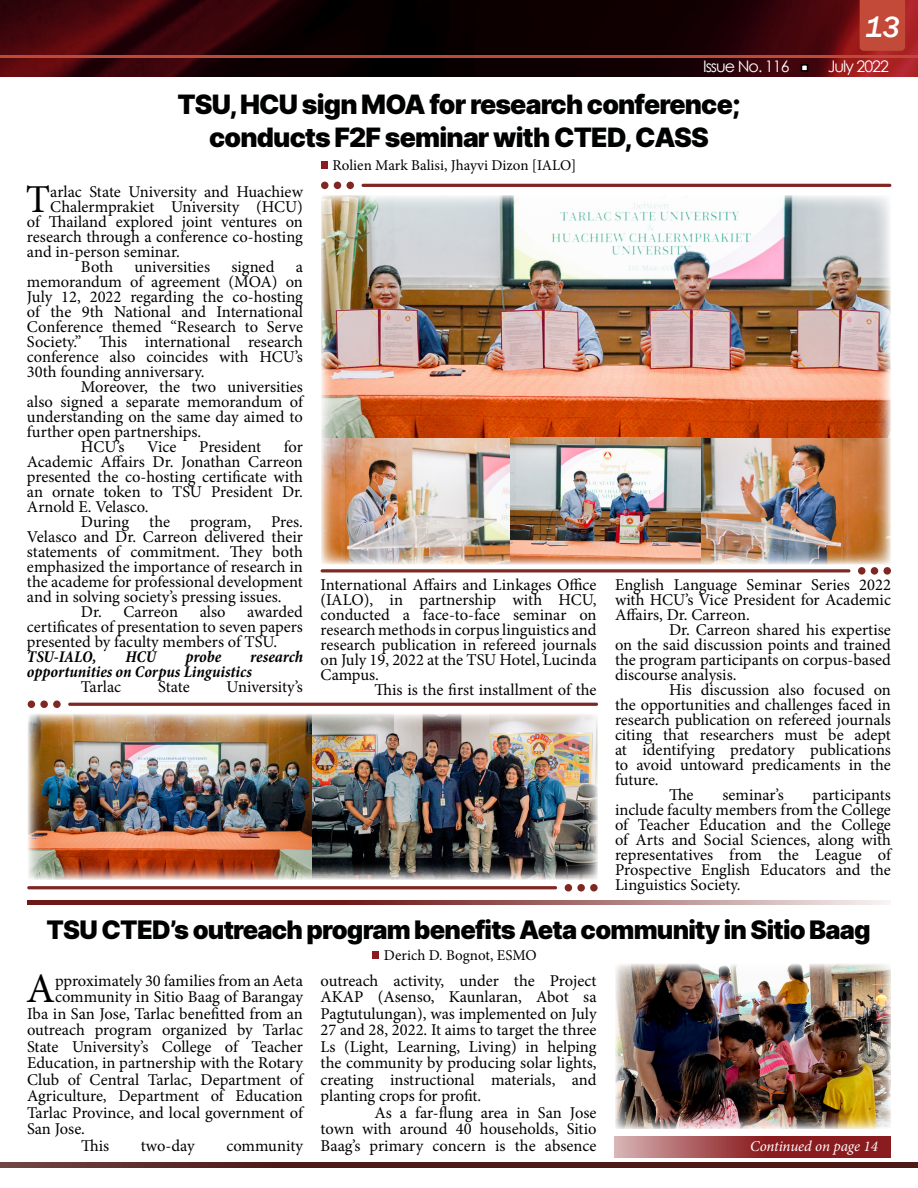
<style>
.page{position:relative;width:918px;height:1188px;background:#fff}
.page>*{position:absolute;margin:0;border:0;box-sizing:border-box;transform-origin:0 0}
.t1{font:41.85px "Minion Pro";color:#000}
.t2{font:39.6px "Minion Pro";color:#000}
.t3{font:italic 500 30px "Franklin Gothic";color:#fff}
.t4{font:900 26.7px/33px "Inter";letter-spacing:-.03em;color:#000101;text-align:center}
.t5{font:900 25.5px "Inter";letter-spacing:-.03em;color:#000101}
.t6{font:16.5px/15px "Minion Pro";color:#000;text-align:justify}
.t7{font:italic 700 condensed 16.5px/15px "Minion Pro";letter-spacing:-.005em;color:#000}
.t8{font:15.9px "Century Gothic";letter-spacing:-.06em;color:#fff}
.t9{font:15px "Minion Pro";color:#000}
.t10{font:italic 15px "Minion Pro";letter-spacing:-.01em;color:#fff}
</style>
<div class="page">
<div style="left:0;top:1161px;width:918px;height:18px;background:#41ad49;opacity:.27"></div>
<div style="left:321px;top:162px;width:6px;height:7px;background:#8a1b1e"></div>
<div style="left:0;top:0;width:918px;height:79px;background:#41ad49;opacity:.27"></div>
<div style="left:0;top:45px;width:918px;height:15px;background:#41ad49;opacity:.27"></div>
<div style="left:847px;top:0;width:71px;height:52px;background:#41ad49;opacity:.27"></div>
<svg style="left:801px;top:64px;width:7px;height:8px"></svg>
<hr style="left:362px;top:184px;width:529px;height:3px;background:#7f2723;border-radius:2px">
<div style="left:321px;top:182px;width:7px;height:7px;background:#7f2723;border-radius:50%"></div>
<div style="left:334px;top:182px;width:7px;height:7px;background:#7f2723;border-radius:50%"></div>
<div style="left:346px;top:182px;width:8px;height:7px;background:#7f2723;border-radius:50%"></div>
<hr style="left:68px;top:703px;width:530px;height:3px;background:#7f2723;border-radius:2px">
<div style="left:28px;top:701px;width:7px;height:7px;background:#7f2723;border-radius:50%"></div>
<div style="left:40px;top:701px;width:8px;height:7px;background:#7f2723;border-radius:50%"></div>
<div style="left:53px;top:701px;width:8px;height:7px;background:#7f2723;border-radius:50%"></div>
<hr style="left:321px;top:569px;width:529px;height:3px;background:#7f2723;border-radius:2px">
<div style="left:884px;top:567px;width:7px;height:8px;background:#7f2723;border-radius:50%"></div>
<div style="left:871px;top:567px;width:7px;height:8px;background:#7f2723;border-radius:50%"></div>
<div style="left:858px;top:567px;width:8px;height:8px;background:#7f2723;border-radius:50%"></div>
<hr style="left:27px;top:886px;width:530px;height:3px;background:#7f2723;border-radius:2px">
<div style="left:590px;top:884px;width:8px;height:8px;background:#7f2723;border-radius:50%"></div>
<div style="left:577px;top:884px;width:8px;height:8px;background:#7f2723;border-radius:50%"></div>
<div style="left:565px;top:884px;width:7px;height:8px;background:#7f2723;border-radius:50%"></div>
<img style="left:321px;top:195px;width:570px;height:369px">
<img style="left:28px;top:714px;width:570px;height:165px">
<div style="left:14px;top:890px;width:890px;height:15px;background:#41ad49;opacity:.27"></div>
<div style="left:372px;top:951px;width:7px;height:8px;background:#8a1b1e"></div>
<img style="left:615px;top:964px;width:276px;height:165px">
<svg style="left:614px;top:1136px;width:276px;height:22px;background:#9e4346"></svg>
<h3 class="t3" style="left:865px;top:9px;width:37px">13</h3>
<p class="t8" style="left:703px;top:55px;width:88px">Issue No. 116</p>
<p class="t8" style="left:828px;top:55px;width:63px">July 2022</p>
<h3 class="t4" style="left:177px;top:87px;width:565px">TSU, HCU sign MOA for research conference; conducts F2F seminar with CTED, CASS</h3>
<p class="t9" style="left:333px;top:155px;width:245px">Rolien Mark Balisi, Jhayvi Dizon [IALO]</p>
<h2 class="t2" style="left:26px;top:173px;width:26px">T</h2>
<p class="t6" style="left:50px;top:185px;width:254px">arlac State University and Huachiew</p>
<p class="t6" style="left:50px;top:200px;width:254px">Chalermprakiet University (HCU)</p>
<p class="t6" style="left:27px;top:215px;width:277px">of Thailand explored joint ventures on</p>
<p class="t6" style="left:27px;top:230px;width:277px">research through a conference co-hosting</p>
<p class="t6" style="left:27px;top:245px;width:154px">and in-person seminar.</p>
<p class="t6" style="left:81px;top:260px;width:34px">Both</p>
<p class="t6" style="left:135px;top:260px;width:77px">universities</p>
<p class="t6" style="left:231px;top:260px;width:45px">signed</p>
<p class="t6" style="left:27px;top:260px;width:278px;text-indent:269px">a memorandum of agreement (MOA) on July 12, 2022 regarding the co-hosting of the 9th National and International Conference themed “Research to Serve Society.” This international research conference also coincides with HCU’s 30th founding anniversary.</p>
<p class="t6" style="left:81px;top:380px;width:223px">Moreover, the two universities</p>
<p class="t6" style="left:27px;top:395px;width:278px">also signed a separate memorandum of</p>
<p class="t6" style="left:27px;top:410px;width:278px">understanding on the same day aimed to</p>
<p class="t6" style="left:27px;top:425px;width:176px">further open partnerships.</p>
<p class="t6" style="left:81px;top:440px;width:45px">HCU’s</p>
<p class="t6" style="left:147px;top:440px;width:31px">Vice</p>
<p class="t6" style="left:199px;top:440px;width:64px">President</p>
<p class="t6" style="left:27px;top:440px;width:278px;text-indent:257px">for Academic Affairs Dr. Jonathan Carreon presented the co-hosting certificate with an ornate token to TSU President Dr.<br>Arnold E. Velasco.</p>
<p class="t6" style="left:81px;top:515px;width:224px">During the program, Pres.</p>
<p class="t6" style="left:27px;top:530px;width:277px">Velasco and Dr. Carreon delivered their</p>
<p class="t6" style="left:27px;top:545px;width:278px">statements of commitment. They both</p>
<p class="t6" style="left:27px;top:560px;width:277px">emphasized the importance of research in</p>
<p class="t6" style="left:27px;top:575px;width:278px">the academe for professional development</p>
<p class="t6" style="left:27px;top:590px;width:256px">and in solving society’s pressing issues.</p>
<p class="t6" style="left:81px;top:605px;width:99px">Dr. Carreon</p>
<p class="t6" style="left:200px;top:605px;width:28px">also</p>
<p class="t6" style="left:321px;top:577px;width:278px">International Affairs and Linkages Office (IALO), in partnership with HCU, conducted a face-to-face seminar on research methods in corpus linguistics and research publication in refereed journals on July 19, 2022 at the TSU Hotel, Lucinda Campus.</p>
<p class="t6" style="left:375px;top:682px;width:224px">This is the first installment of the</p>
<p class="t6" style="left:615px;top:577px;width:278px">English Language Seminar Series 2022 with HCU’s Vice President for Academic Affairs, Dr. Carreon.</p>
<p class="t6" style="left:615px;top:622px;width:278px;text-indent:54px">Dr. Carreon shared his expertise on the said discussion points and trained the program participants on corpus-based discourse analysis.</p>
<p class="t6" style="left:669px;top:682px;width:224px">His discussion also focused on</p>
<p class="t6" style="left:615px;top:697px;width:278px">the opportunities and challenges faced in</p>
<p class="t6" style="left:615px;top:712px;width:277px">research publication on refereed journals</p>
<p class="t6" style="left:615px;top:727px;width:278px">citing that researchers must be adept</p>
<p class="t6" style="left:615px;top:742px;width:278px">at identifying predatory publications</p>
<p class="t6" style="left:615px;top:757px;width:278px">to avoid untoward predicaments in the</p>
<p class="t6" style="left:615px;top:772px;width:45px">future.</p>
<p class="t6" style="left:669px;top:787px;width:26px">The</p>
<p class="t6" style="left:722px;top:787px;width:63px">seminar’s</p>
<p class="t6" style="left:27px;top:605px;width:278px;text-indent:220px">awarded certificates of presentation to seven papers presented by faculty members of TSU.</p>
<p class="t7" style="left:27px;top:649px;width:71px">TSU-IALO,</p>
<p class="t7" style="left:125px;top:649px;width:32px">HCU</p>
<p class="t7" style="left:185px;top:649px;width:37px">probe</p>
<p class="t7" style="left:27px;top:649px;width:277px;text-indent:223px">research opportunities on Corpus Linguistics</p>
<p class="t6" style="left:81px;top:680px;width:42px">Tarlac</p>
<p class="t6" style="left:158px;top:680px;width:33px">State</p>
<p class="t6" style="left:227px;top:680px;width:78px">University’s</p>
<p class="t6" style="left:615px;top:787px;width:278px;text-indent:198px">participants include faculty members from the College of Teacher Education and the College of Arts and Social Sciences, along with representatives from the League of Prospective English Educators and the Linguistics Society.</p>
<h3 class="t5" style="left:47px;top:910px;width:826px">TSU CTED’s outreach program benefits Aeta community in Sitio Baag</h3>
<p class="t9" style="left:384px;top:945px;width:154px">Derich D. Bognot, ESMO</p>
<h1 class="t1" style="left:26px;top:961px;width:30px">A</h1>
<p class="t6" style="left:55px;top:973px;width:249px">pproximately 30 families from an Aeta</p>
<p class="t6" style="left:55px;top:990px;width:249px">community in Sitio Baag of Barangay</p>
<p class="t6" style="left:27px;top:1006px;width:278px">Iba in San Jose, Tarlac benefitted from an</p>
<p class="t6" style="left:27px;top:1023px;width:277px">outreach program organized by Tarlac</p>
<p class="t6" style="left:27px;top:1039px;width:278px">State University’s College of Teacher</p>
<p class="t6" style="left:27px;top:1056px;width:278px">Education, in partnership with the Rotary</p>
<p class="t6" style="left:27px;top:1072px;width:277px">Club of Central Tarlac, Department of</p>
<p class="t6" style="left:27px;top:1089px;width:277px">Agriculture, Department of Education</p>
<p class="t6" style="left:27px;top:1105px;width:278px">Tarlac Province, and local government of</p>
<p class="t6" style="left:27px;top:1122px;width:60px">San Jose.</p>
<p class="t6" style="left:81px;top:1138px;width:30px">This</p>
<p class="t6" style="left:141px;top:1138px;width:55px">two-day</p>
<p class="t6" style="left:226px;top:1138px;width:78px">community</p>
<p class="t6" style="left:321px;top:972px;width:278px;line-height:16.5px">outreach activity, under the Project AKAP (Asenso, Kaunlaran, Abot sa Pagtutulungan), was implemented on July 27 and 28, 2022. It aims to target the three Ls (Light, Learning, Living) in helping the community by producing solar lights, creating instructional materials, and planting crops for profit.</p>
<p class="t6" style="left:321px;top:1104px;width:278px;line-height:16.5px;text-indent:54px">As a far-flung area in San Jose town with around 40 households, Sitio Baag’s primary concern is the absence</p>
<p class="t10" style="left:750px;top:1136px;width:129px">Continued on page 14</p>
</div>
